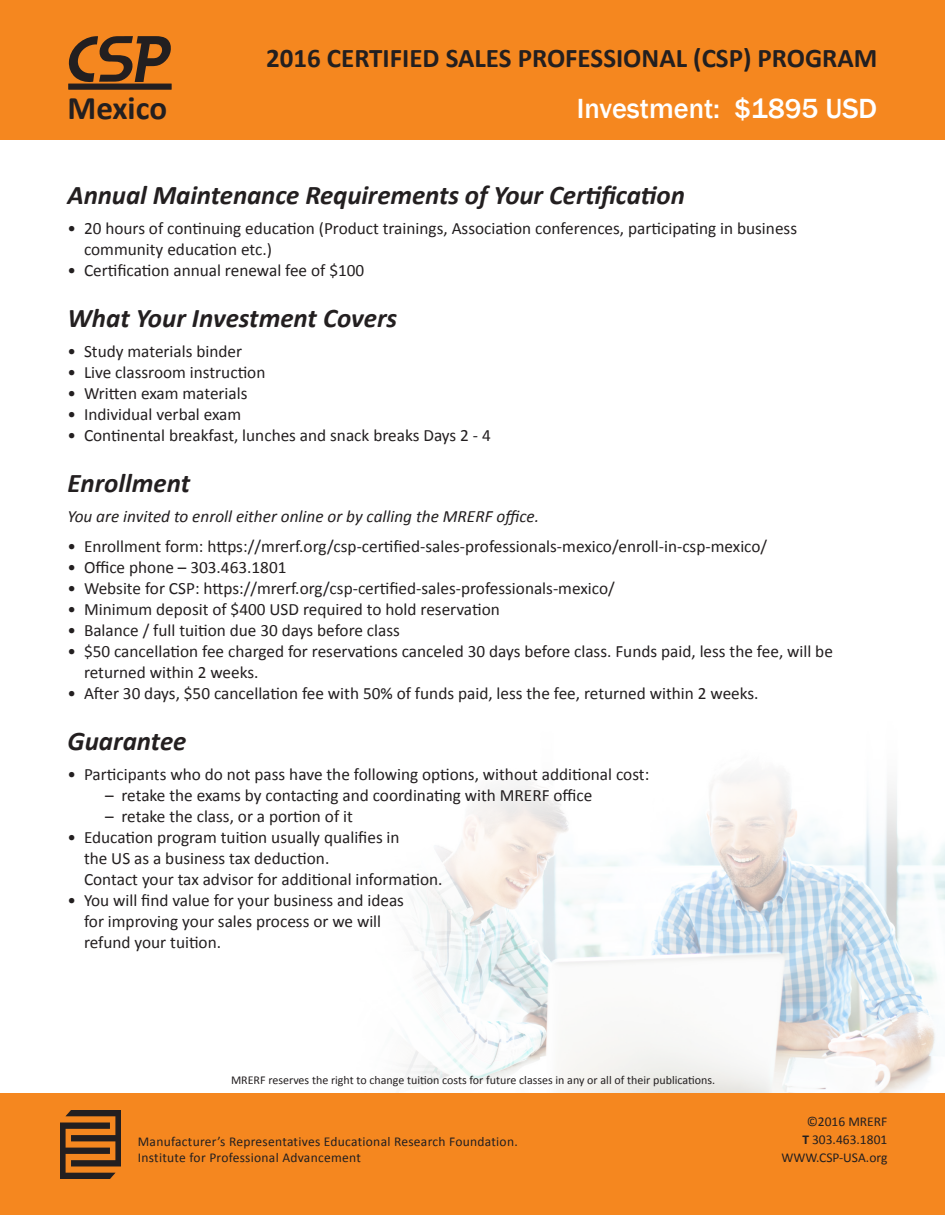
<style>
.page{position:relative;width:945px;height:1215px;background:#fff}
.page>*{position:absolute;margin:0;border:0;box-sizing:border-box;transform-origin:0 0}
.t1{font:700 33px "Calibri";color:#231f20}
.t2{font:500 28.5px "Franklin Gothic";color:#fff}
.t3{font:italic 700 27px "Calibri";letter-spacing:-.005em;color:#231f20}
.t4{font:700 27px "Calibri";color:#231f20}
.t5{font:17.25px "Calibri";color:#231f20}
.t6{font:italic 17.25px "Calibri";color:#231f20}
.t7{font:13.5px "Calibri";letter-spacing:.02em;color:#231f20}
.t8{font:13.5px "Calibri";color:#231f20}
.t9{font:12px "Calibri";color:#231f20}
.s1{font-weight:700}
</style>
<div class="page">
<img style="left:324px;top:775px;width:621px;height:319px">
<div style="left:0;top:1094px;width:945px;height:121px;background:#f5871f"></div>
<img style="left:60px;top:1111px;width:61px;height:67px">
<div style="left:0;top:1px;width:945px;height:139px;background:#f5871f"></div>
<svg style="left:69px;top:36px;width:102px;height:46px"></svg>
<div style="left:69px;top:84px;width:102px;height:5px;background:#231f20"></div>
<p class="t1" style="left:68px;top:87px;width:101px">Mexico</p>
<p class="t4" style="left:266px;top:41px;width:613px">2016 CERTIFIED SALES PROFESSIONAL (CSP) PROGRAM</p>
<p class="t2" style="left:577px;top:90px;width:302px">Investment: $1895 USD</p>
<p class="t3" style="left:68px;top:178px;width:619px">Annual Maintenance Requirements of Your Certification</p>
<p class="t5" style="left:68px;top:218px;width:731px">• 20 hours of continuing education (Product trainings, Association conferences, participating in business</p>
<p class="t5" style="left:84px;top:239px;width:189px">community education etc.)</p>
<p class="t5" style="left:68px;top:260px;width:298px">• Certification annual renewal fee of $100</p>
<p class="t3" style="left:68px;top:301px;width:331px">What Your Investment Covers</p>
<p class="t5" style="left:68px;top:341px;width:176px">• Study materials binder</p>
<p class="t5" style="left:68px;top:362px;width:199px">• Live classroom instruction</p>
<p class="t5" style="left:68px;top:383px;width:182px">• Written exam materials</p>
<p class="t5" style="left:68px;top:404px;width:175px">• Individual verbal exam</p>
<p class="t5" style="left:68px;top:425px;width:425px">• Continental breakfast, lunches and snack breaks Days 2 - 4</p>
<p class="t3" style="left:68px;top:466px;width:124px">Enrollment</p>
<p class="t6" style="left:68px;top:505px;width:473px">You are invited to enroll either online or by calling the MRERF office.</p>
<p class="t5" style="left:68px;top:536px;width:701px">• Enrollment form: https://mrerf.org/csp-certified-sales-professionals-mexico/enroll-in-csp-mexico/</p>
<p class="t5" style="left:68px;top:557px;width:221px">• Office phone – 303.463.1801</p>
<p class="t5" style="left:68px;top:578px;width:549px">• Website for CSP: https://mrerf.org/csp-certified-sales-professionals-mexico/</p>
<p class="t5" style="left:68px;top:599px;width:434px">• Minimum deposit of $400 USD required to hold reservation</p>
<p class="t5" style="left:68px;top:620px;width:334px">• Balance / full tuition due 30 days before class</p>
<p class="t5" style="left:68px;top:641px;width:767px">• $50 cancellation fee charged for reservations canceled 30 days before class. Funds paid, less the fee, will be</p>
<p class="t5" style="left:84px;top:662px;width:176px">returned within 2 weeks.</p>
<p class="t5" style="left:68px;top:683px;width:693px">• After 30 days, $50 cancellation fee with 50% of funds paid, less the fee, returned within 2 weeks.</p>
<p class="t3" style="left:68px;top:724px;width:121px">Guarantee</p>
<p class="t5" style="left:68px;top:764px;width:583px">• Participants who do not pass have the following options, without additional cost:</p>
<p class="t5" style="left:105px;top:785px;width:489px">– retake the exams by contacting and coordinating with MRERF office</p>
<p class="t5" style="left:105px;top:806px;width:249px">– retake the class, or a portion of it</p>
<p class="t5" style="left:68px;top:827px;width:334px">• Education program tuition usually qualifies in</p>
<p class="t5" style="left:84px;top:848px;width:247px">the US as a business tax deduction.</p>
<p class="t5" style="left:84px;top:869px;width:360px">Contact your tax advisor for additional information.</p>
<p class="t5" style="left:68px;top:890px;width:338px">• You will find value for your business and ideas</p>
<p class="t5" style="left:84px;top:911px;width:299px">for improving your sales process or we will</p>
<p class="t5" style="left:84px;top:932px;width:139px">refund your tuition.</p>
<p class="t9" style="left:231px;top:1073px;width:486px">MRERF reserves the right to change tuition costs for future classes in any or all of their publications.</p>
<p class="t7" style="left:138px;top:1133px;width:381px">Manufacturer’s Representatives Educational Research Foundation.</p>
<p class="t7" style="left:138px;top:1149px;width:225px">Institute for Professional Advancement</p>
<p class="t8" style="left:807px;top:1113px;width:82px">©2016 MRERF</p>
<p class="t8" style="left:802px;top:1131px;width:86px"><span class="s1">T</span> 303.463.1801</p>
<p class="t8" style="left:781px;top:1149px;width:108px">WWW.CSP-USA.org</p>
</div>
